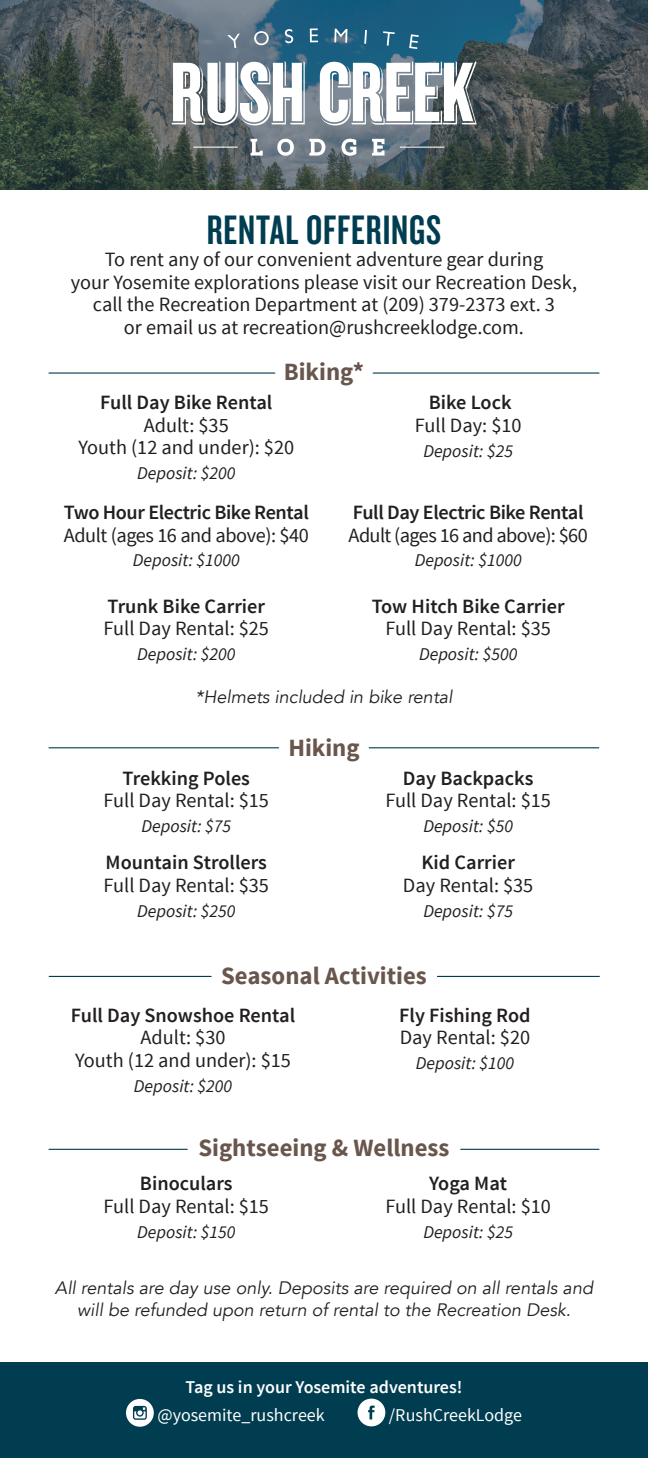
<style>
.page{position:relative;width:648px;height:1458px;background:#fff}
.page>*{position:absolute;margin:0;border:0;box-sizing:border-box;transform-origin:0 0}
.t1{font:42.75px "Knockout HTF48 Featherweight";letter-spacing:.02em;color:#013d51}
.category_head{font:700 24.75px "Source Sans Pro";color:#69564d}
.body{font:20.25px/22.5px "Source Sans Pro";color:#231f20;text-align:center}
.body-2{font:600 20.25px/22.5px "Source Sans Pro";letter-spacing:-.02em;color:#231f20}
.body-3{font:600 20.25px/22.5px "Source Sans Pro";color:#231f20}
.body-4{font:italic 18px "Source Sans Pro";color:#231f20}
.category_head-2{font:italic 18px/21.6px "Avenir";color:#231f20;text-align:center}
.body-5{font:18px "Source Sans Pro";color:#fff}
.category_head-3{font:600 18px "Source Sans Pro";color:#fff}
.italic{font:italic 18px "Avenir";color:#231f20}
.s1{font-weight:600}
.s2{font-weight:400}
</style>
<div class="page">
<div style="left:0;top:1362px;width:648px;height:96px;background:#013d51"></div>
<img style="left:0;top:0;width:648px;height:190px">
<svg style="left:126px;top:1399px;width:28px;height:28px"></svg>
<svg style="left:358px;top:1399px;width:27px;height:27px"></svg>
<hr style="left:49px;top:372px;width:226px;height:2px;background:#013d51">
<hr style="left:373px;top:372px;width:226px;height:2px;background:#013d51">
<hr style="left:49px;top:1149px;width:139px;height:1px;background:#013d51">
<hr style="left:460px;top:1149px;width:139px;height:1px;background:#013d51">
<hr style="left:49px;top:747px;width:230px;height:1px;background:#013d51">
<hr style="left:369px;top:747px;width:230px;height:1px;background:#013d51">
<svg style="left:171px;top:61px;width:134px;height:64px"></svg>
<svg style="left:320px;top:61px;width:157px;height:64px"></svg>
<svg style="left:251px;top:139px;width:12px;height:17px"></svg>
<svg style="left:277px;top:138px;width:17px;height:18px"></svg>
<svg style="left:309px;top:139px;width:16px;height:17px"></svg>
<svg style="left:342px;top:138px;width:14px;height:18px"></svg>
<svg style="left:372px;top:139px;width:13px;height:17px"></svg>
<svg style="left:227px;top:34px;width:13px;height:14px"></svg>
<svg style="left:254px;top:31px;width:15px;height:14px"></svg>
<svg style="left:285px;top:29px;width:8px;height:14px"></svg>
<svg style="left:310px;top:28px;width:8px;height:14px"></svg>
<svg style="left:334px;top:29px;width:13px;height:14px"></svg>
<svg style="left:364px;top:30px;width:3px;height:14px"></svg>
<svg style="left:383px;top:31px;width:12px;height:15px"></svg>
<svg style="left:409px;top:34px;width:10px;height:15px"></svg>
<svg style="left:193px;top:147px;width:45px;height:1px"></svg>
<svg style="left:400px;top:147px;width:45px;height:1px"></svg>
<hr style="left:437px;top:976px;width:162px;height:1px;background:#013d51">
<hr style="left:49px;top:976px;width:162px;height:1px;background:#013d51">
<p class="t1" style="left:207px;top:208px;width:236px">RENTAL OFFERINGS</p>
<p class="body" style="left:71px;top:248px;width:508px">To rent any of our convenient adventure gear during<br>your Yosemite explorations please visit our Recreation Desk, call the Recreation Department at (209) 379-2373 ext. 3<br>or email us at recreation@rushcreeklodge.com.</p>
<p class="category_head" style="left:284px;top:356px;width:82px">Biking*</p>
<p class="body" style="left:78px;top:392px;width:217px"><span class="s1">Full Day Bike Rental<br></span>Adult: $35<br>Youth (12 and under): $20</p>
<p class="body-4" style="left:137px;top:462px;width:100px">Deposit: $200</p>
<p class="body" style="left:415px;top:392px;width:108px"><span class="s1">Bike Lock<br></span>Full Day: $10</p>
<p class="body-4" style="left:423px;top:440px;width:91px">Deposit: $25</p>
<p class="body-2" style="left:64px;top:502px;width:247px">Two Hour Electric Bike Rental<br><span class="s2">Adult (ages 16 and above): $40</span></p>
<p class="body-4" style="left:133px;top:549px;width:108px">Deposit: $1000</p>
<p class="body-2" style="left:349px;top:502px;width:241px">Full Day Electric Bike Rental<br><span class="s2">Adult (ages 16 and above): $60</span></p>
<p class="body-4" style="left:415px;top:549px;width:108px">Deposit: $1000</p>
<p class="body" style="left:104px;top:595px;width:167px;text-align:left"><span class="s1">Trunk Bike Carrier<br></span>Full Day Rental: $25</p>
<p class="body-4" style="left:137px;top:643px;width:100px">Deposit: $200</p>
<p class="body-3" style="left:372px;top:596px;width:194px;text-align:center">Tow Hitch Bike Carrier<br><span class="s2">Full Day Rental: $35</span></p>
<p class="body-4" style="left:419px;top:643px;width:100px">Deposit: $500</p>
<p class="italic" style="left:195px;top:686px;width:259px">*Helmets included in bike rental</p>
<p class="category_head" style="left:288px;top:731px;width:73px">Hiking</p>
<p class="body" style="left:104px;top:767px;width:167px"><span class="s1">Trekking Poles<br></span>Full Day Rental: $15</p>
<p class="body-4" style="left:141px;top:815px;width:91px">Deposit: $75</p>
<p class="body" style="left:385px;top:767px;width:167px"><span class="s1">Day Backpacks<br></span>Full Day Rental: $15</p>
<p class="body-4" style="left:423px;top:815px;width:91px">Deposit: $50</p>
<p class="body-3" style="left:104px;top:852px;width:167px">Mountain Strollers<br><span class="s2">Full Day Rental: $35</span></p>
<p class="body-4" style="left:137px;top:900px;width:100px">Deposit: $250</p>
<p class="body" style="left:403px;top:852px;width:132px"><span class="s1">Kid Carrier<br></span>Day Rental: $35</p>
<p class="body-4" style="left:423px;top:900px;width:91px">Deposit: $75</p>
<p class="category_head" style="left:221px;top:960px;width:207px">Seasonal Activities</p>
<p class="body" style="left:71px;top:1004px;width:226px"><span class="s1">Full Day Snowshoe Rental<br></span>Adult: $30<br>Youth (12 and under): $15</p>
<p class="body-4" style="left:134px;top:1075px;width:100px">Deposit: $200</p>
<p class="body-3" style="left:399px;top:1005px;width:133px">Fly Fishing Rod<br><span class="s2">Day Rental: $20</span></p>
<p class="body-4" style="left:416px;top:1052px;width:100px">Deposit: $100</p>
<p class="category_head" style="left:198px;top:1132px;width:253px">Sightseeing &amp; Wellness</p>
<p class="body" style="left:104px;top:1173px;width:167px"><span class="s1">Binoculars<br></span>Full Day Rental: $15</p>
<p class="body-4" style="left:137px;top:1221px;width:100px">Deposit: $150</p>
<p class="body" style="left:385px;top:1173px;width:167px"><span class="s1">Yoga Mat<br></span>Full Day Rental: $10</p>
<p class="body-4" style="left:423px;top:1221px;width:91px">Deposit: $25</p>
<p class="category_head-2" style="left:55px;top:1277px;width:540px">All rentals are day use only. Deposits are required on all rentals and will be refunded upon return of rental to the Recreation Desk.</p>
<p class="category_head-3" style="left:185px;top:1376px;width:279px">Tag us in your Yosemite adventures!</p>
<p class="body-5" style="left:157px;top:1404px;width:169px">@yosemite_rushcreek</p>
<p class="body-5" style="left:389px;top:1404px;width:135px">/RushCreekLodge</p>
</div>
